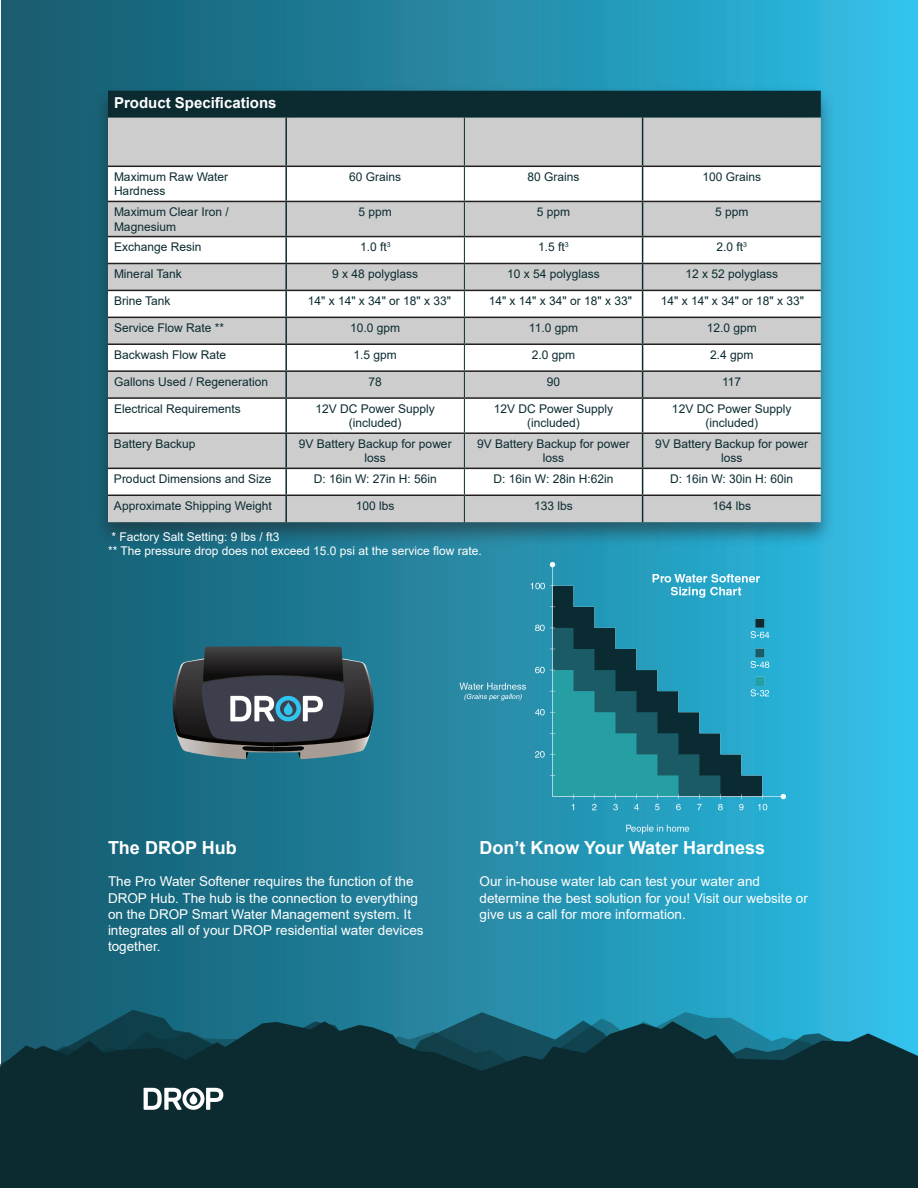
<style>
.page{position:relative;width:918px;height:1188px;background:#fff}
.page>*{position:absolute;margin:0;border:0;box-sizing:border-box;transform-origin:0 0}
.t1{font:700 18px "Arial";color:#fff}
.t2{font:700 15px "Arial";color:#fff}
.t3{font:13.5px/16.2px "Arial";color:#fff}
.t4{font:12px/14.4px "Arial";color:#0b2b31;text-align:center}
.t5{font:12px "Arial";color:#fff}
</style>
<div class="page">
<div style="left:1px;top:0;width:917px;height:1187px;background:linear-gradient(to right,#165668,#30bee6)"></div>
<svg style="left:1px;top:1010px;width:917px;height:11px;background:#2286a2"></svg>
<svg style="left:0;top:1021px;width:918px;height:167px;background:#0d333c"></svg>
<svg style="left:144px;top:1088px;width:79px;height:22px"></svg>
<div style="left:93px;top:85px;width:743px;height:462px;background:#231f20;opacity:.5"></div>
<div style="left:108px;top:91px;width:713px;height:27px;background:#0b2b31"></div>
<div style="left:108px;top:118px;width:713px;height:404px;background:#cdcdcd"></div>
<svg style="left:108px;top:167px;width:713px;height:328px"></svg>
<hr style="left:285px;top:118px;width:2px;height:48px;background:#0b2b31">
<hr style="left:642px;top:118px;width:1px;height:48px;background:#0b2b31">
<hr style="left:285px;top:167px;width:2px;height:34px;background:#0b2b31">
<hr style="left:642px;top:167px;width:1px;height:34px;background:#0b2b31">
<hr style="left:285px;top:202px;width:2px;height:34px;background:#0b2b31">
<hr style="left:642px;top:202px;width:1px;height:34px;background:#0b2b31">
<hr style="left:285px;top:237px;width:2px;height:26px;background:#0b2b31">
<hr style="left:285px;top:264px;width:2px;height:26px;background:#0b2b31">
<hr style="left:285px;top:291px;width:2px;height:26px;background:#0b2b31">
<hr style="left:285px;top:318px;width:2px;height:25px;background:#0b2b31">
<hr style="left:285px;top:345px;width:2px;height:25px;background:#0b2b31">
<hr style="left:285px;top:372px;width:2px;height:25px;background:#0b2b31">
<svg style="left:642px;top:237px;width:1px;height:160px"></svg>
<hr style="left:285px;top:399px;width:2px;height:33px;background:#0b2b31">
<hr style="left:642px;top:399px;width:1px;height:33px;background:#0b2b31">
<hr style="left:285px;top:434px;width:2px;height:34px;background:#0b2b31">
<hr style="left:642px;top:434px;width:1px;height:34px;background:#0b2b31">
<hr style="left:285px;top:469px;width:2px;height:26px;background:#0b2b31">
<hr style="left:285px;top:496px;width:2px;height:26px;background:#0b2b31">
<svg style="left:642px;top:469px;width:1px;height:53px"></svg>
<hr style="left:464px;top:118px;width:1px;height:48px;background:#0b2b31">
<hr style="left:464px;top:167px;width:1px;height:34px;background:#0b2b31">
<hr style="left:464px;top:202px;width:1px;height:34px;background:#0b2b31">
<svg style="left:464px;top:237px;width:1px;height:160px"></svg>
<hr style="left:464px;top:399px;width:1px;height:33px;background:#0b2b31">
<hr style="left:464px;top:434px;width:1px;height:34px;background:#0b2b31">
<svg style="left:464px;top:469px;width:1px;height:53px"></svg>
<hr style="left:108px;top:166px;width:178px;height:1px;background:#231f20">
<hr style="left:286px;top:166px;width:178px;height:1px;background:#231f20">
<hr style="left:464px;top:166px;width:179px;height:1px;background:#231f20">
<hr style="left:643px;top:166px;width:178px;height:1px;background:#231f20">
<hr style="left:108px;top:201px;width:178px;height:1px;background:#231f20">
<hr style="left:286px;top:201px;width:178px;height:1px;background:#231f20">
<hr style="left:464px;top:201px;width:179px;height:1px;background:#231f20">
<hr style="left:643px;top:201px;width:178px;height:1px;background:#231f20">
<hr style="left:108px;top:236px;width:178px;height:1px;background:#231f20">
<hr style="left:286px;top:236px;width:178px;height:1px;background:#231f20">
<hr style="left:464px;top:236px;width:179px;height:1px;background:#231f20">
<hr style="left:643px;top:236px;width:178px;height:1px;background:#231f20">
<hr style="left:108px;top:263px;width:178px;height:1px;background:#231f20">
<hr style="left:286px;top:263px;width:178px;height:1px;background:#231f20">
<hr style="left:464px;top:263px;width:179px;height:1px;background:#231f20">
<hr style="left:643px;top:263px;width:178px;height:1px;background:#231f20">
<hr style="left:108px;top:290px;width:178px;height:1px;background:#231f20">
<hr style="left:286px;top:290px;width:178px;height:1px;background:#231f20">
<hr style="left:464px;top:290px;width:179px;height:1px;background:#231f20">
<hr style="left:643px;top:290px;width:178px;height:1px;background:#231f20">
<hr style="left:108px;top:317px;width:178px;height:1px;background:#231f20">
<hr style="left:286px;top:317px;width:178px;height:1px;background:#231f20">
<hr style="left:464px;top:317px;width:179px;height:1px;background:#231f20">
<hr style="left:643px;top:317px;width:178px;height:1px;background:#231f20">
<hr style="left:108px;top:343px;width:178px;height:2px;background:#231f20">
<hr style="left:286px;top:343px;width:178px;height:2px;background:#231f20">
<hr style="left:464px;top:343px;width:179px;height:2px;background:#231f20">
<hr style="left:643px;top:343px;width:178px;height:2px;background:#231f20">
<hr style="left:108px;top:370px;width:178px;height:2px;background:#231f20">
<hr style="left:286px;top:370px;width:178px;height:2px;background:#231f20">
<hr style="left:464px;top:370px;width:179px;height:2px;background:#231f20">
<hr style="left:643px;top:370px;width:178px;height:2px;background:#231f20">
<hr style="left:108px;top:397px;width:178px;height:2px;background:#231f20">
<hr style="left:286px;top:397px;width:178px;height:2px;background:#231f20">
<hr style="left:464px;top:397px;width:179px;height:2px;background:#231f20">
<hr style="left:643px;top:397px;width:178px;height:2px;background:#231f20">
<hr style="left:108px;top:432px;width:178px;height:2px;background:#231f20">
<hr style="left:286px;top:432px;width:178px;height:2px;background:#231f20">
<hr style="left:464px;top:432px;width:179px;height:2px;background:#231f20">
<hr style="left:643px;top:432px;width:178px;height:2px;background:#231f20">
<hr style="left:108px;top:468px;width:178px;height:1px;background:#231f20">
<hr style="left:286px;top:468px;width:178px;height:1px;background:#231f20">
<hr style="left:464px;top:468px;width:179px;height:1px;background:#231f20">
<hr style="left:643px;top:468px;width:178px;height:1px;background:#231f20">
<hr style="left:108px;top:495px;width:178px;height:1px;background:#231f20">
<hr style="left:286px;top:495px;width:178px;height:1px;background:#231f20">
<hr style="left:464px;top:495px;width:179px;height:1px;background:#231f20">
<hr style="left:643px;top:495px;width:178px;height:1px;background:#231f20">
<svg style="left:173px;top:646px;width:201px;height:113px;background:#414d53"></svg>
<img style="left:459px;top:562px;width:326px;height:276px">
<p class="t2" style="left:114px;top:92px;width:164px">Product Specifications</p>
<p class="t4" style="left:114px;top:170px;width:116px">Maximum Raw Water</p>
<p class="t4" style="left:114px;top:184px;width:53px">Hardness</p>
<p class="t4" style="left:114px;top:205px;width:116px">Maximum Clear Iron /</p>
<p class="t4" style="left:114px;top:219px;width:64px">Magnesium</p>
<p class="t4" style="left:349px;top:170px;width:54px">60 Grains</p>
<p class="t4" style="left:527px;top:170px;width:54px">80 Grains</p>
<p class="t4" style="left:702px;top:170px;width:60px">100 Grains</p>
<p class="t4" style="left:359px;top:205px;width:35px">5 ppm</p>
<p class="t4" style="left:537px;top:205px;width:35px">5 ppm</p>
<p class="t4" style="left:715px;top:205px;width:35px">5 ppm</p>
<p class="t4" style="left:114px;top:240px;width:89px">Exchange Resin</p>
<p class="t4" style="left:360px;top:240px;width:32px">1.0 ft<sup>3</sup></p>
<p class="t4" style="left:538px;top:240px;width:32px">1.5 ft<sup>3</sup></p>
<p class="t4" style="left:716px;top:240px;width:32px">2.0 ft<sup>3</sup></p>
<p class="t4" style="left:114px;top:267px;width:69px">Mineral Tank</p>
<p class="t4" style="left:332px;top:267px;width:88px">9 x 48 polyglass</p>
<p class="t4" style="left:507px;top:267px;width:94px">10 x 54 polyglass</p>
<p class="t4" style="left:685px;top:267px;width:94px">12 x 52 polyglass</p>
<p class="t4" style="left:114px;top:294px;width:58px">Brine Tank</p>
<p class="t4" style="left:308px;top:294px;width:145px">14" x 14" x 34" or 18" x 33"</p>
<p class="t4" style="left:489px;top:294px;width:145px">14" x 14" x 34" or 18" x 33"</p>
<p class="t4" style="left:661px;top:294px;width:145px">14" x 14" x 34" or 18" x 33"</p>
<p class="t4" style="left:114px;top:321px;width:112px">Service Flow Rate **</p>
<p class="t4" style="left:350px;top:321px;width:52px">10.0 gpm</p>
<p class="t4" style="left:529px;top:321px;width:51px">11.0 gpm</p>
<p class="t4" style="left:707px;top:321px;width:52px">12.0 gpm</p>
<p class="t4" style="left:114px;top:347px;width:114px">Backwash Flow Rate</p>
<p class="t4" style="left:354px;top:347px;width:45px">1.5 gpm</p>
<p class="t4" style="left:532px;top:347px;width:45px">2.0 gpm</p>
<p class="t4" style="left:710px;top:347px;width:45px">2.4 gpm</p>
<p class="t4" style="left:114px;top:374px;width:156px">Gallons Used / Regeneration</p>
<p class="t4" style="left:369px;top:374px;width:15px">78</p>
<p class="t4" style="left:547px;top:374px;width:15px">90</p>
<p class="t4" style="left:722px;top:374px;width:21px">117</p>
<p class="t4" style="left:114px;top:401px;width:128px">Electrical Requirements</p>
<p class="t4" style="left:316px;top:401px;width:121px">12V DC Power Supply</p>
<p class="t4" style="left:349px;top:416px;width:54px">(included)</p>
<p class="t4" style="left:494px;top:401px;width:121px">12V DC Power Supply</p>
<p class="t4" style="left:527px;top:416px;width:54px">(included)</p>
<p class="t4" style="left:672px;top:401px;width:121px">12V DC Power Supply</p>
<p class="t4" style="left:705px;top:416px;width:54px">(included)</p>
<p class="t4" style="left:114px;top:436px;width:83px">Battery Backup</p>
<p class="t4" style="left:299px;top:436px;width:154px">9V Battery Backup for power loss</p>
<p class="t4" style="left:477px;top:436px;width:154px">9V Battery Backup for power loss</p>
<p class="t4" style="left:655px;top:436px;width:154px">9V Battery Backup for power loss</p>
<p class="t4" style="left:114px;top:472px;width:159px">Product Dimensions and Size</p>
<p class="t4" style="left:314px;top:472px;width:125px">D: 16in W: 27in H: 56in</p>
<p class="t4" style="left:494px;top:472px;width:121px">D: 16in W: 28in H:62in</p>
<p class="t4" style="left:670px;top:472px;width:125px">D: 16in W: 30in H: 60in</p>
<p class="t4" style="left:114px;top:499px;width:159px">Approximate Shipping Weight</p>
<p class="t4" style="left:356px;top:499px;width:40px">100 lbs</p>
<p class="t4" style="left:534px;top:499px;width:40px">133 lbs</p>
<p class="t4" style="left:712px;top:499px;width:40px">164 lbs</p>
<p class="t5" style="left:111px;top:529px;width:170px">* Factory Salt Setting: 9 lbs / ft3</p>
<p class="t5" style="left:108px;top:543px;width:375px">** The pressure drop does not exceed 15.0 psi at the service flow rate.</p>
<p class="t1" style="left:108px;top:835px;width:130px">The DROP Hub</p>
<p class="t3" style="left:108px;top:874px;width:317px">The Pro Water Softener requires the function of the DROP Hub. The hub is the connection to everything on the DROP Smart Water Management system. It integrates all of your DROP residential water devices together.</p>
<p class="t1" style="left:480px;top:835px;width:287px">Don’t Know Your Water Hardness</p>
<p class="t3" style="left:480px;top:874px;width:330px">Our in-house water lab can test your water and determine the best solution for you! Visit our website or give us a call for more information.</p>
</div>
